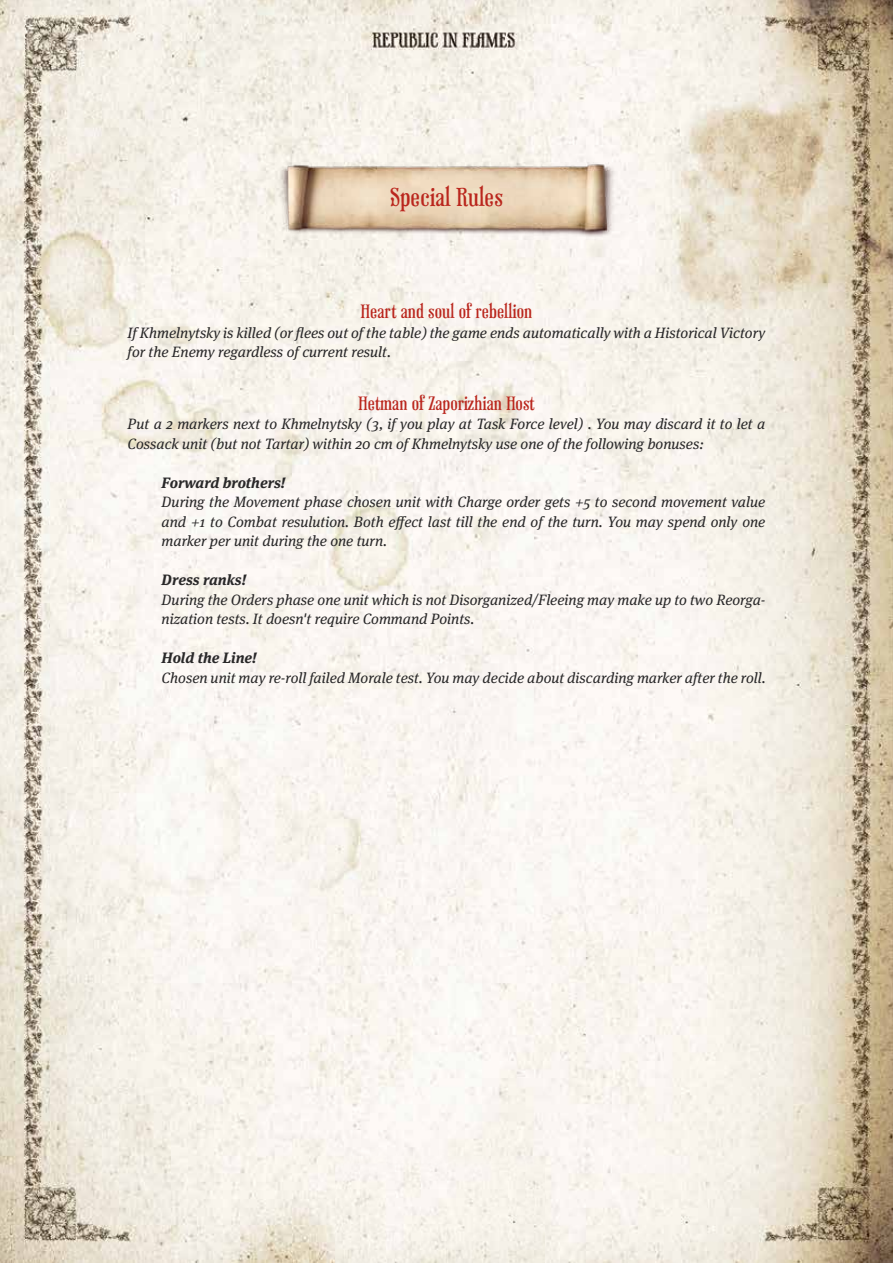
<style>
.page{position:relative;width:893px;height:1263px;background:#fff}
.page>*{position:absolute;margin:0;border:0;box-sizing:border-box;transform-origin:0 0}
.t1{font:24px "Phaeton";color:#ba261d}
.t2{font:18px "Phaeton";color:#ba261d}
.t3{font:italic 15px/19.5px "Meta Serif Pro";color:#292829}
.t4{font:italic 700 15px "Meta Serif Pro";color:#292829}
</style>
<div class="page">
<img style="left:0;top:0;width:893px;height:1263px">
<img style="left:336px;top:1148px;width:208px;height:115px">
<img style="left:275px;top:119px;width:343px;height:157px">
<h1 class="t1" style="left:390px;top:181px;width:115px">Special Rules</h1>
<p class="t2" style="left:361px;top:299px;width:173px">Heart and soul of rebellion</p>
<p class="t3" style="left:128px;top:322px;width:639px">If Khmelnytsky is killed (or flees out of the table) the game ends automatically with a Historical Victory for the Enemy regardless of current result.</p>
<p class="t2" style="left:358px;top:391px;width:178px">Hetman of Zaporizhian Host</p>
<p class="t3" style="left:128px;top:413px;width:639px">Put a 2 markers next to Khmelnytsky (3, if you play at Task Force level) . You may discard it to let a<br>Cossack unit (but not Tartar) within 20 cm of Khmelnytsky use one of the following bonuses:</p>
<p class="t4" style="left:162px;top:470px;width:125px">Forward brothers!</p>
<p class="t3" style="left:162px;top:491px;width:605px;text-align:justify">During the Movement phase chosen unit with Charge order gets +5 to second movement value and +1 to Combat resulution. Both effect last till the end of the turn. You may spend only one marker per unit during the one turn.</p>
<p class="t4" style="left:162px;top:568px;width:86px">Dress ranks!</p>
<p class="t3" style="left:162px;top:589px;width:605px">During the Orders phase one unit which is not Disorganized/Fleeing may make up to two Reorga&shy;nization tests. It doesn't require Command Points.</p>
<p class="t4" style="left:162px;top:646px;width:97px">Hold the Line!</p>
<p class="t3" style="left:162px;top:667px;width:605px">Chosen unit may re-roll failed Morale test. You may decide about discarding marker after the roll.</p>
</div>
